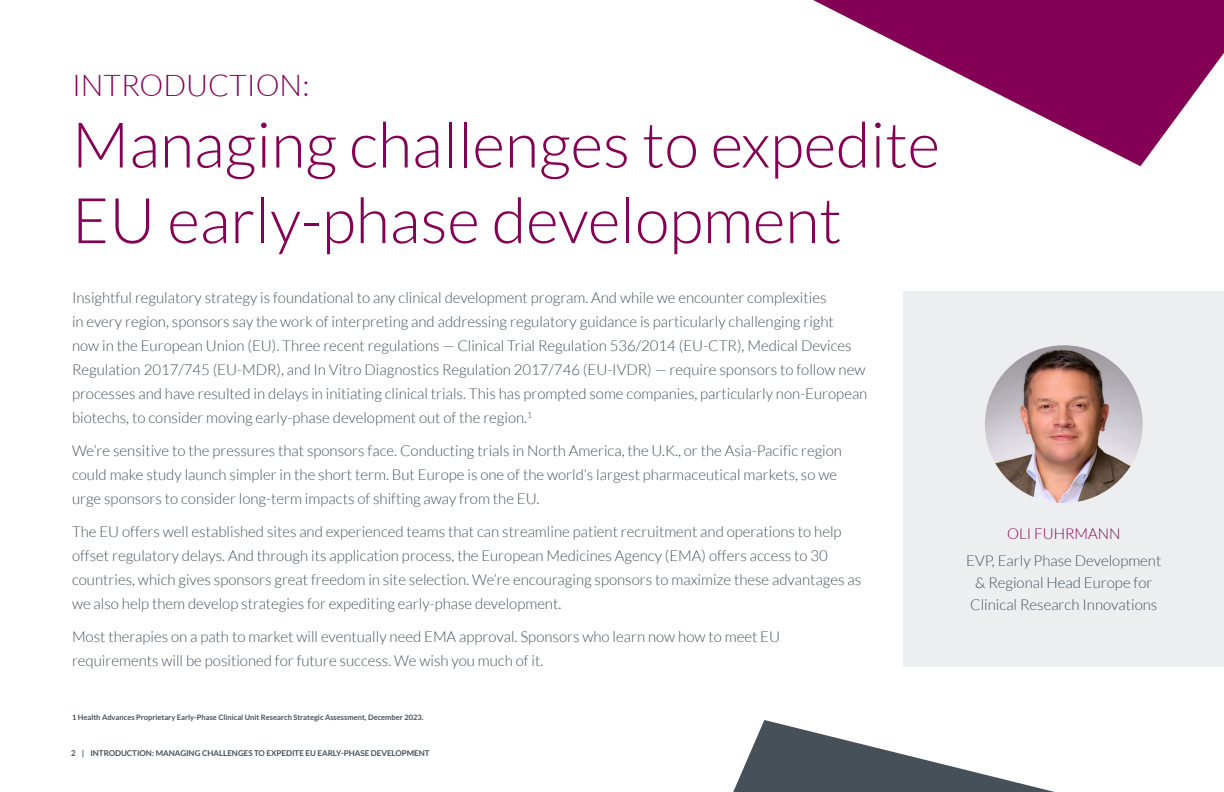
<style>
.page{position:relative;width:1224px;height:792px;background:#fff}
.page>*{position:absolute;margin:0;border:0;box-sizing:border-box;transform-origin:0 0}
.t1{font:300 63px/75.6px "Lato";color:#840055}
.t2{font:300 30px "Lato";color:#840055}
.t3{font:300 15px/24px "Lato";color:#465058}
.t4{font:300 15px "Lato";color:#840055}
.t5{font:700 8px "Lato";color:#465058}
.t6{font:700 7.5px "Lato";color:#465058}
</style>
<div class="page">
<div style="left:904px;top:291px;width:320px;height:375px;background:#edeeef"></div>
<svg style="left:733px;top:720px;width:322px;height:72px"></svg>
<svg style="left:813px;top:0;width:411px;height:166px;fill:#840055"></svg>
<img style="left:985px;top:345px;width:158px;height:158px;border-radius:79px">
<h2 class="t2" style="left:72px;top:69px;width:239px">INTRODUCTION:</h2>
<h1 class="t1" style="left:72px;top:107px;width:869px">Managing challenges to expedite<br>EU early-phase development</h1>
<p class="t3" style="left:72px;top:286px;width:797px">Insightful regulatory strategy is foundational to any clinical development program. And while we encounter complexities<br>in every region, sponsors say the work of interpreting and addressing regulatory guidance is particularly challenging right<br>now in the European Union (EU). Three recent regulations — Clinical Trial Regulation 536/2014 (EU-CTR), Medical Devices Regulation 2017/745 (EU-MDR), and In Vitro Diagnostics Regulation 2017/746 (EU-IVDR) — require sponsors to follow new processes and have resulted in delays in initiating clinical trials. This has prompted some companies, particularly non-European biotechs, to consider moving early-phase development out of the region.<sup>1</sup></p>
<p class="t3" style="left:72px;top:439px;width:772px">We’re sensitive to the pressures that sponsors face. Conducting trials in North America, the U.K., or the Asia-Pacific region could make study launch simpler in the short term. But Europe is one of the world’s largest pharmaceutical markets, so we urge sponsors to consider long-term impacts of shifting away from the EU.</p>
<p class="t3" style="left:72px;top:520px;width:791px">The EU offers well established sites and experienced teams that can streamline patient recruitment and operations to help offset regulatory delays. And through its application process, the European Medicines Agency (EMA) offers access to 30 countries, which gives sponsors great freedom in site selection. We’re encouraging sponsors to maximize these advantages as we also help them develop strategies for expediting early-phase development.</p>
<p class="t3" style="left:72px;top:625px;width:710px">Most therapies on a path to market will eventually need EMA approval. Sponsors who learn now how to meet EU requirements will be positioned for future success. We wish you much of it.</p>
<p class="t6" style="left:72px;top:713px;width:353px">1 Health Advances Proprietary Early-Phase Clinical Unit Research Strategic Assessment, December 2023.</p>
<p class="t5" style="left:71px;top:749px;width:360px">2 | INTRODUCTION: MANAGING CHALLENGES TO EXPEDITE EU EARLY-PHASE DEVELOPMENT</p>
<p class="t4" style="left:1007px;top:526px;width:115px">OLI FUHRMANN</p>
<p class="t3" style="left:966px;top:549px;width:197px;line-height:22px;text-align:center">EVP, Early Phase Development &amp; Regional Head Europe for<br>Clinical Research Innovations</p>
</div>
